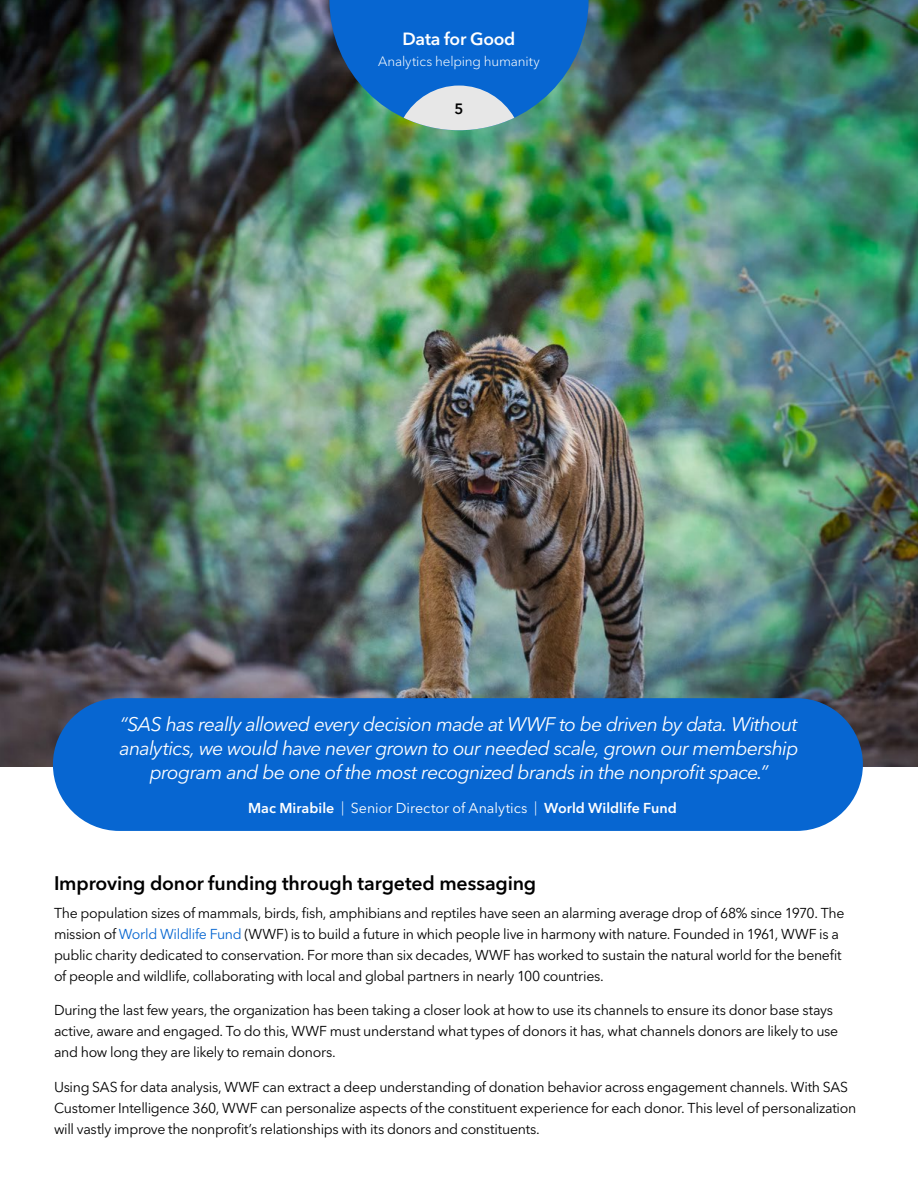
<style>
.page{position:relative;width:918px;height:1188px;background:#fff}
.page>*{position:absolute;margin:0;border:0;box-sizing:border-box;transform-origin:0 0}
.t1{font:italic 19.5px/24px "Avenir Next W1 G";letter-spacing:-.035em;color:#fff;text-align:center}
.t2{font:600 19.5px "Avenir Next W1 G";letter-spacing:-.01em;color:#000}
.t3{font:600 17.55px "Avenir Next W1 G";letter-spacing:-.015em;color:#fff}
.t4{font:600 14.85px "Avenir Next W1 G";color:#000}
.t5{font:14.25px/21px "Avenir Next W1 G";letter-spacing:-.02em;color:#000}
.t6{font:600 14.25px "Avenir Next W1 G";color:#fff}
.t7{font:300 13.5px "Avenir Next W1 G";letter-spacing:-.01em;color:#fff}
.s1{font-weight:300}
.s2{font-weight:400}
.s3{color:#0766d1}
</style>
<div class="page">
<img style="left:0;top:0;width:918px;height:767px">
<div style="left:53px;top:698px;width:810px;height:133px;background:#0766d1;border-radius:66px"></div>
<svg style="left:329px;top:0;width:260px;height:130px;background:#2c77ba"></svg>
<p class="t3" style="left:403px;top:28px;width:114px">Data for Good</p>
<p class="t7" style="left:378px;top:53px;width:163px">Analytics helping humanity</p>
<p class="t4" style="left:454px;top:99px;width:11px">5</p>
<h1 class="t1" style="left:119px;top:712px;width:681px">“SAS has really allowed every decision made at WWF to be driven by data. Without analytics, we would have never grown to our needed scale, grown our membership program and be one of the most recognized brands in the nonprofit space.”</h1>
<p class="t6" style="left:248px;top:800px;width:430px">Mac Mirabile <span class="s1">|</span> <span class="s2">Senior Director of Analytics</span> <span class="s1">|</span> World Wildlife Fund</p>
<h1 class="t2" style="left:54px;top:871px;width:484px">Improving donor funding through targeted messaging</h1>
<p class="t5" style="left:54px;top:902px;width:792px">The population sizes of mammals, birds, fish, amphibians and reptiles have seen an alarming average drop of 68% since 1970. The mission of <span class="s3">World Wildlife Fund</span> (WWF) is to build a future in which people live in harmony with nature. Founded in 1961, WWF is a public charity dedicated to conservation. For more than six decades, WWF has worked to sustain the natural world for the benefit of people and wildlife, collaborating with local and global partners in nearly 100 countries.</p>
<p class="t5" style="left:54px;top:1000px;width:786px">During the last few years, the organization has been taking a closer look at how to use its channels to ensure its donor base stays active, aware and engaged. To do this, WWF must understand what types of donors it has, what channels donors are likely to use and how long they are likely to remain donors.</p>
<p class="t5" style="left:54px;top:1076px;width:804px">Using SAS for data analysis, WWF can extract a deep understanding of donation behavior across engagement channels. With SAS<br>Customer Intelligence 360, WWF can personalize aspects of the constituent experience for each donor. This level of personalization will vastly improve the nonprofit’s relationships with its donors and constituents.</p>
</div>
